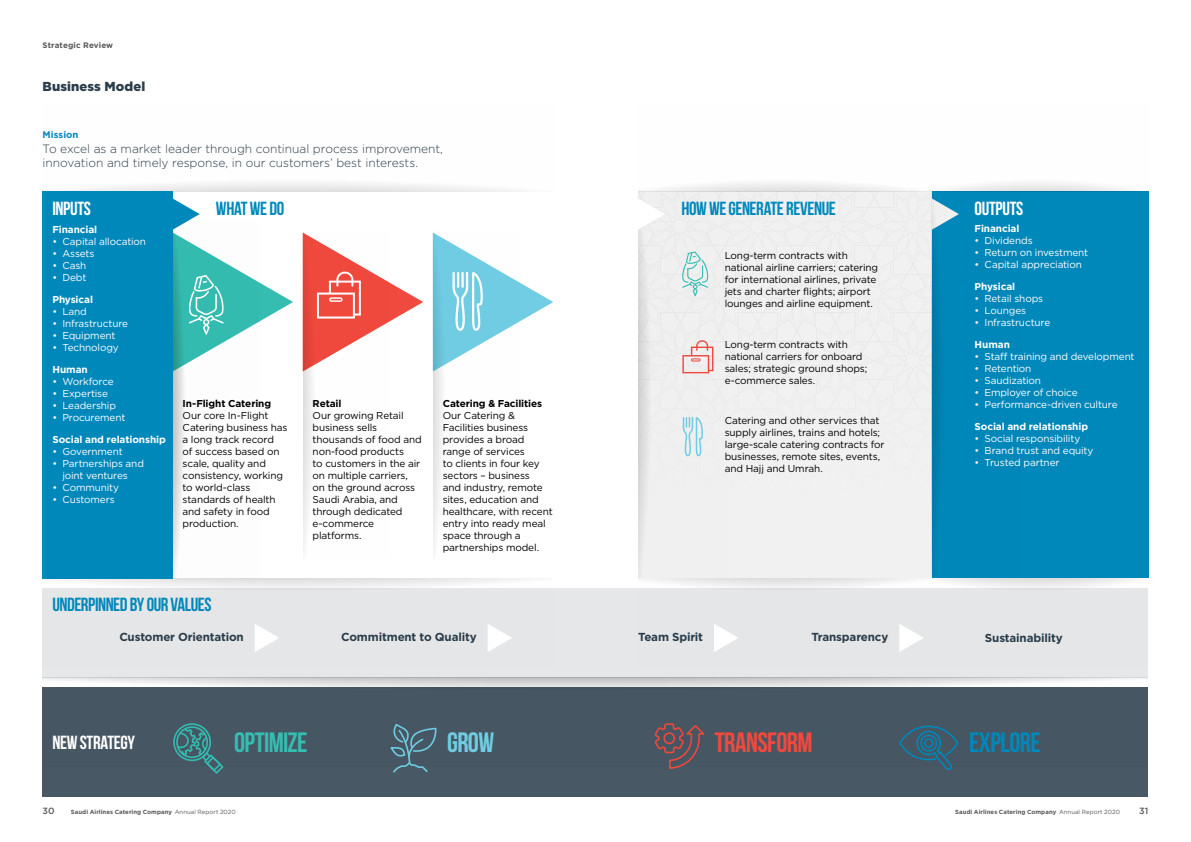
<style>
.page{position:relative;width:1191px;height:842px;background:#fff}
.page>*{position:absolute;margin:0;border:0;box-sizing:border-box;transform-origin:0 0}
.t1{font:700 28px "Bebas Neue";letter-spacing:-.02em;color:#f0493e}
.t2{font:700 28px "Bebas Neue";letter-spacing:-.025em;color:#36bdb2}
.t3{font:700 28px "Bebas Neue";letter-spacing:-.02em;color:#08b}
.t4{font:700 28px "Bebas Neue";color:#70cde3}
.t5{font:700 19px "Bebas Neue";letter-spacing:-.025em;color:#08b}
.t6{font:700 19px "Bebas Neue";letter-spacing:-.015em;color:#fff}
.t7{font:900 13px "Gotham";letter-spacing:.01em;color:#2b3d4a}
.t8{font:300 12px/14.5px "Gotham";letter-spacing:-.005em;color:#2b3d4a}
.t9{font:700 11.6px "Gotham";letter-spacing:-.015em;color:#2b3d4a}
.t10{font:10px/12px "Gotham";letter-spacing:-.015em;color:#000}
.t11{font:10px/12px "Gotham";letter-spacing:-.015em;color:#fff}
.t12{font:700 10px "Gotham";letter-spacing:-.01em;color:#fff}
.t13{font:700 10px "Gotham";letter-spacing:-.01em;color:#000}
.t14{font:700 9.5px "Gotham";letter-spacing:.005em;color:#08b}
.t15{font:500 9px "Gotham";color:#58595b}
.t16{font:700 8px "Gotham";letter-spacing:.015em;color:#58595b}
.t17{font:700 6px "Gotham";letter-spacing:.01em;color:#58595b}
.s1{font-weight:400}
</style>
<div class="page">
<svg style="left:173px;top:198px;width:120px;height:124px"></svg>
<svg style="left:389px;top:282px;width:34px;height:40px"></svg>
<svg style="left:519px;top:282px;width:34px;height:40px"></svg>
<div style="left:43px;top:588px;width:1105px;height:89px;background:#e6e7e8"></div>
<div style="left:43px;top:687px;width:1105px;height:110px;background:#495865"></div>
<div style="left:931px;top:191px;width:217px;height:387px;background:#08b"></div>
<svg style="left:669px;top:767px;width:11px;height:2px"></svg>
<svg style="left:393px;top:767px;width:35px;height:6px"></svg>
<svg style="left:209px;top:767px;width:14px;height:7px"></svg>
<svg style="left:944px;top:767px;width:8px;height:3px"></svg>
<svg style="left:173px;top:221px;width:86px;height:357px"></svg>
<svg style="left:433px;top:232px;width:86px;height:320px"></svg>
<svg style="left:303px;top:232px;width:86px;height:320px"></svg>
<div style="left:638px;top:578px;width:293px;height:90px;background:#e5e6e7"></div>
<div style="left:43px;top:578px;width:510px;height:90px;background:#e5e6e7"></div>
<div style="left:931px;top:578px;width:217px;height:90px;background:#e5e6e7"></div>
<svg style="left:43px;top:677px;width:1105px;height:90px"></svg>
<svg style="left:255px;top:624px;width:24px;height:28px"></svg>
<svg style="left:488px;top:624px;width:24px;height:28px"></svg>
<svg style="left:714px;top:624px;width:24px;height:28px"></svg>
<svg style="left:899px;top:624px;width:24px;height:28px"></svg>
<div style="left:43px;top:191px;width:130px;height:387px;background:#08b"></div>
<svg style="left:638px;top:191px;width:321px;height:387px"></svg>
<p class="t16" style="left:43px;top:40px;width:72px">Strategic Review</p>
<h3 class="t7" style="left:43px;top:78px;width:104px">Business Model</h3>
<p class="t14" style="left:43px;top:129px;width:37px">Mission</p>
<p class="t8" style="left:43px;top:141px;width:402px">To excel as a market leader through continual process improvement, innovation and timely response, in our customers’ best interests.</p>
<h2 class="t6" style="left:52px;top:198px;width:40px">INPUTS</h2>
<h2 class="t5" style="left:681px;top:198px;width:156px">HOW WE GENERATE REVENUE</h2>
<p class="t12" style="left:52px;top:223px;width:46px">Financial</p>
<p class="t11" style="left:52px;top:235px;width:95px">• Capital allocation</p>
<p class="t11" style="left:52px;top:247px;width:44px">• Assets</p>
<p class="t11" style="left:52px;top:259px;width:36px">• Cash</p>
<p class="t11" style="left:52px;top:271px;width:35px">• Debt</p>
<p class="t12" style="left:52px;top:293px;width:42px">Physical</p>
<p class="t11" style="left:52px;top:305px;width:36px">• Land</p>
<p class="t11" style="left:52px;top:317px;width:77px">• Infrastructure</p>
<p class="t11" style="left:52px;top:329px;width:65px">• Equipment</p>
<p class="t11" style="left:52px;top:341px;width:68px">• Technology</p>
<p class="t12" style="left:52px;top:363px;width:37px">Human</p>
<p class="t11" style="left:52px;top:375px;width:63px">• Workforce</p>
<p class="t11" style="left:52px;top:387px;width:57px">• Expertise</p>
<p class="t11" style="left:52px;top:399px;width:65px">• Leadership</p>
<p class="t11" style="left:52px;top:411px;width:74px">• Procurement</p>
<p class="t12" style="left:52px;top:433px;width:115px">Social and relationship</p>
<p class="t11" style="left:52px;top:445px;width:72px">• Government</p>
<p class="t11" style="left:62px;top:457px;width:83px;text-indent:-10px">• Partnerships and joint ventures</p>
<p class="t11" style="left:52px;top:481px;width:68px">• Community</p>
<p class="t11" style="left:52px;top:493px;width:64px">• Customers</p>
<h2 class="t5" style="left:216px;top:198px;width:70px">WHAT WE DO</h2>
<p class="t10" style="left:724px;top:249px;width:155px">Long-term contracts with national airline carriers; catering for international airlines, private jets and charter flights; airport lounges and airline equipment.</p>
<p class="t10" style="left:724px;top:338px;width:144px">Long-term contracts with national carriers for onboard sales; strategic ground shops; e-commerce sales.</p>
<p class="t10" style="left:724px;top:414px;width:161px">Catering and other services that supply airlines, trains and hotels; large-scale catering contracts for businesses, remote sites, events, and Hajj and Umrah.</p>
<p class="t13" style="left:182px;top:397px;width:90px">In-Flight Catering</p>
<p class="t10" style="left:182px;top:409px;width:106px">Our core In-Flight<br>Catering business has a long track record<br>of success based on scale, quality and consistency, working to world-class standards of health and safety in food production.</p>
<p class="t13" style="left:313px;top:397px;width:30px">Retail</p>
<p class="t10" style="left:313px;top:409px;width:111px">Our growing Retail business sells thousands of food and non-food products<br>to customers in the air on multiple carriers, on the ground across<br>Saudi Arabia, and through dedicated e-commerce platforms.</p>
<p class="t13" style="left:443px;top:397px;width:101px">Catering &amp; Facilities</p>
<p class="t10" style="left:443px;top:409px;width:111px">Our Catering &amp;<br>Facilities business provides a broad range of services<br>to clients in four key sectors – business<br>and industry, remote sites, education and healthcare, with recent entry into ready meal space through a partnerships model.</p>
<h2 class="t5" style="left:52px;top:594px;width:161px">UNDERPINNED BY OUR VALUES</h2>
<h2 class="t6" style="left:974px;top:198px;width:50px">OUTPUTS</h2>
<p class="t12" style="left:974px;top:222px;width:46px">Financial</p>
<p class="t11" style="left:974px;top:234px;width:60px">• Dividends</p>
<p class="t11" style="left:974px;top:246px;width:115px">• Return on investment</p>
<p class="t11" style="left:974px;top:258px;width:109px">• Capital appreciation</p>
<p class="t12" style="left:974px;top:280px;width:42px">Physical</p>
<p class="t11" style="left:974px;top:292px;width:70px">• Retail shops</p>
<p class="t11" style="left:974px;top:304px;width:53px">• Lounges</p>
<p class="t11" style="left:974px;top:316px;width:77px">• Infrastructure</p>
<p class="t12" style="left:974px;top:338px;width:37px">Human</p>
<p class="t11" style="left:974px;top:350px;width:162px">• Staff training and development</p>
<p class="t11" style="left:974px;top:362px;width:58px">• Retention</p>
<p class="t11" style="left:974px;top:374px;width:68px">• Saudization</p>
<p class="t11" style="left:974px;top:386px;width:105px">• Employer of choice</p>
<p class="t11" style="left:974px;top:398px;width:144px">• Performance-driven culture</p>
<p class="t12" style="left:974px;top:420px;width:115px">Social and relationship</p>
<p class="t11" style="left:974px;top:432px;width:107px">• Social responsibility</p>
<p class="t11" style="left:974px;top:444px;width:120px">• Brand trust and equity</p>
<p class="t11" style="left:974px;top:456px;width:86px">• Trusted partner</p>
<p class="t9" style="left:119px;top:629px;width:126px">Customer Orientation</p>
<p class="t9" style="left:341px;top:629px;width:137px">Commitment to Quality</p>
<p class="t9" style="left:638px;top:629px;width:66px">Team Spirit</p>
<p class="t9" style="left:811px;top:629px;width:78px">Transparency</p>
<p class="t9" style="left:985px;top:630px;width:79px">Sustainability</p>
<h2 class="t6" style="left:52px;top:732px;width:84px">NEW STRATEGY</h2>
<h1 class="t2" style="left:234px;top:727px;width:75px">OPTIMIZE</h1>
<h1 class="t4" style="left:447px;top:727px;width:48px">GROW</h1>
<h1 class="t1" style="left:715px;top:727px;width:99px">TRANSFORM</h1>
<h1 class="t3" style="left:969px;top:727px;width:73px">EXPLORE</h1>
<p class="t15" style="left:43px;top:804px;width:14px">30</p>
<p class="t17" style="left:71px;top:807px;width:166px">Saudi Airlines Catering Company <span class="s1">Annual Report 2020</span></p>
<p class="t17" style="left:955px;top:807px;width:166px">Saudi Airlines Catering Company <span class="s1">Annual Report 2020</span></p>
<p class="t15" style="left:1139px;top:804px;width:11px">31</p>
</div>
